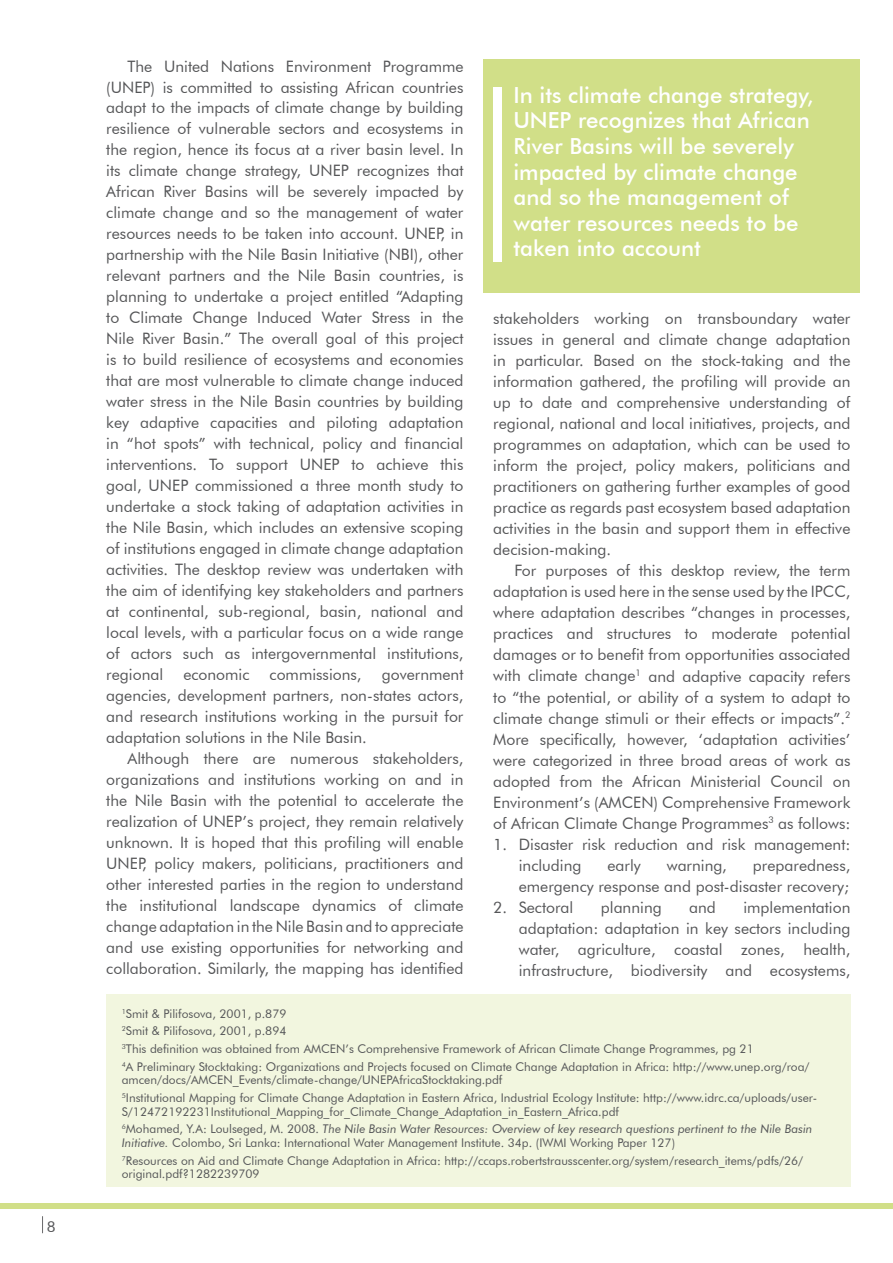
<style>
.page{position:relative;width:893px;height:1263px;background:#fff}
.page>*{position:absolute;margin:0;border:0;box-sizing:border-box;transform-origin:0 0}
.t1{font:500 22.2px/25.5px "Futura BT";color:#fff}
.t2{font:15.75px/21px "Futura BT";color:#555658;text-align:justify}
.t3{font:15px "Futura BT";color:#555658}
.t4{font:12px/17.7px "Futura BT";color:#555658}
.s1{font-style:italic}
</style>
<div class="page">
<svg style="left:42px;top:1216px;width:1px;height:17px"></svg>
<div style="left:0;top:1203px;width:893px;height:5px;background:#d1df88"></div>
<div style="left:106px;top:994px;width:744px;height:192px;background:#f2f6df"></div>
<div style="left:484px;top:60px;width:376px;height:233px;background:#d1df88"></div>
<div style="left:493px;top:87px;width:8px;height:174px;background:#fff"></div>
<p class="t3" style="left:47px;top:1217px;width:10px">8</p>
<p class="t2" style="left:106px;top:55px;width:359px;text-indent:21px">The United Nations Environment Programme (UNEP) is committed to assisting African countries adapt to the impacts of climate change by building resilience of vulnerable sectors and ecosystems in the region, hence its focus at a river basin level. In its climate change strategy, UNEP recognizes that African River Basins will be severely impacted by climate change and so the management of water resources needs to be taken into account. UNEP, in partnership with the Nile Basin Initiative (NBI), other relevant partners and the Nile Basin countries, is planning to undertake a project entitled “Adapting to Climate Change Induced Water Stress in the Nile River Basin.” The overall goal of this project is to build resilience of ecosystems and economies that are most vulnerable to climate change induced water stress in the Nile Basin countries by building key adaptive capacities and piloting adaptation in “hot spots” with technical, policy and financial interventions. To support UNEP to achieve this goal, UNEP commissioned a three month study to undertake a stock taking of adaptation activities in the Nile Basin, which includes an extensive scoping of institutions engaged in climate change adaptation activities. The desktop review was undertaken with the aim of identifying key stakeholders and partners at continental, sub-regional, basin, national and local levels, with a particular focus on a wide range of actors such as intergovernmental institutions, regional</p>
<h1 class="t1" style="left:513px;top:82px;width:302px">In its climate change strategy,<br>UNEP recognizes that African<br>River Basins will be severely impacted by climate change and so the management of water resources needs to be taken into account</h1>
<p class="t2" style="left:493px;top:308px;width:359px">stakeholders working on transboundary water issues in general and climate change adaptation in particular. Based on the stock-taking and the information gathered, the profiling will provide an up to date and comprehensive understanding of regional, national and local initiatives, projects, and programmes on adaptation, which can be used to inform the project, policy makers, politicians and practitioners on gathering further examples of good practice as regards past ecosystem based adaptation activities in the basin and support them in effective decision-making.</p>
<p class="t2" style="left:493px;top:560px;width:359px;text-indent:21px">For purposes of this desktop review, the term adaptation is used here in the sense used by the IPCC, where adaptation describes “changes in processes, practices and structures to moderate potential damages or to benefit from opportunities associated with climate change<sup>1</sup> and adaptive capacity refers to “the potential, or ability of a system to adapt to climate change stimuli or their effects or impacts”.<sup>2<br></sup>More specifically, however, ‘adaptation activities’ were categorized in three broad areas of work as adopted from the African Ministerial Council on Environment’s (AMCEN) Comprehensive Framework of African Climate Change Programmes<sup>3</sup> as follows:</p>
<p class="t2" style="left:519px;top:833px;width:333px;text-indent:-26px">1. Disaster risk reduction and risk management: including</p>
<p class="t2" style="left:183px;top:664px;width:68px">economic</p>
<p class="t2" style="left:270px;top:664px;width:93px">commissions,</p>
<p class="t2" style="left:106px;top:664px;width:359px;text-indent:275px">government agencies, development partners, non-states actors, and research institutions working in the pursuit for adaptation solutions in the Nile Basin.</p>
<p class="t2" style="left:106px;top:748px;width:359px;text-indent:21px">Although there are numerous stakeholders, organizations and institutions working on and in the Nile Basin with the potential to accelerate the realization of UNEP’s project, they remain relatively unknown. It is hoped that this profiling will enable UNEP, policy makers, politicians, practitioners and other interested parties in the region to understand the institutional landscape dynamics of climate change adaptation in the Nile Basin and to appreciate and use existing opportunities for networking and collaboration. Similarly, the mapping has identified</p>
<p class="t2" style="left:519px;top:854px;width:333px;text-align:right">preparedness,<br>emergency response and post-disaster recovery;</p>
<p class="t2" style="left:493px;top:896px;width:82px">2. Sectoral</p>
<p class="t2" style="left:601px;top:896px;width:62px">planning</p>
<p class="t2" style="left:689px;top:896px;width:28px">and</p>
<p class="t2" style="left:607px;top:854px;width:35px">early</p>
<p class="t2" style="left:667px;top:854px;width:62px">warning,</p>
<p class="t2" style="left:519px;top:896px;width:333px;text-indent:225px">implementation adaptation: adaptation in key sectors including water, agriculture, coastal zones, health, infrastructure, biodiversity and ecosystems,</p>
<p class="t4" style="left:122px;top:1004px;width:689px"><sup>1</sup>Smit &amp; Pilifosova, 2001, p.879<br><sup>2</sup>Smit &amp; Pilifosova, 2001, p.894<br><sup>3</sup>This definition was obtained from AMCEN’s Comprehensive Framework of African Climate Change Programmes, pg 21<br><sup>4</sup>A Preliminary Stocktaking: Organizations and Projects focused on Climate Change Adaptation in Africa: http://www.unep.org/roa/</p>
<p class="t4" style="left:122px;top:1071px;width:697px">amcen/docs/AMCEN_Events/climate-change/UNEPAfricaStocktaking.pdf<br><sup>5</sup>Institutional Mapping for Climate Change Adaptation in Eastern Africa, Industrial Ecology Institute: http://www.idrc.ca/uploads/user-</p>
<p class="t4" style="left:122px;top:1102px;width:692px">S/12472192231Institutional_Mapping_for_Climate_Change_Adaptation_in_Eastern_Africa.pdf<br><sup>6</sup>Mohamed, Y.A: Loulseged, M. 2008. <span class="s1">The Nile Basin Water Resources: Overview of key research questions pertinent to the Nile Basin</span></p>
<p class="t4" style="left:122px;top:1134px;width:683px"><span class="s1">Initiative.</span> Colombo, Sri Lanka: International Water Management Institute. 34p. (IWMI Working Paper 127)<br><sup>7</sup>Resources on Aid and Climate Change Adaptation in Africa: http://ccaps.robertstrausscenter.org/system/research_items/pdfs/26/</p>
<p class="t4" style="left:122px;top:1165px;width:139px">original.pdf?1282239709</p>
</div>
